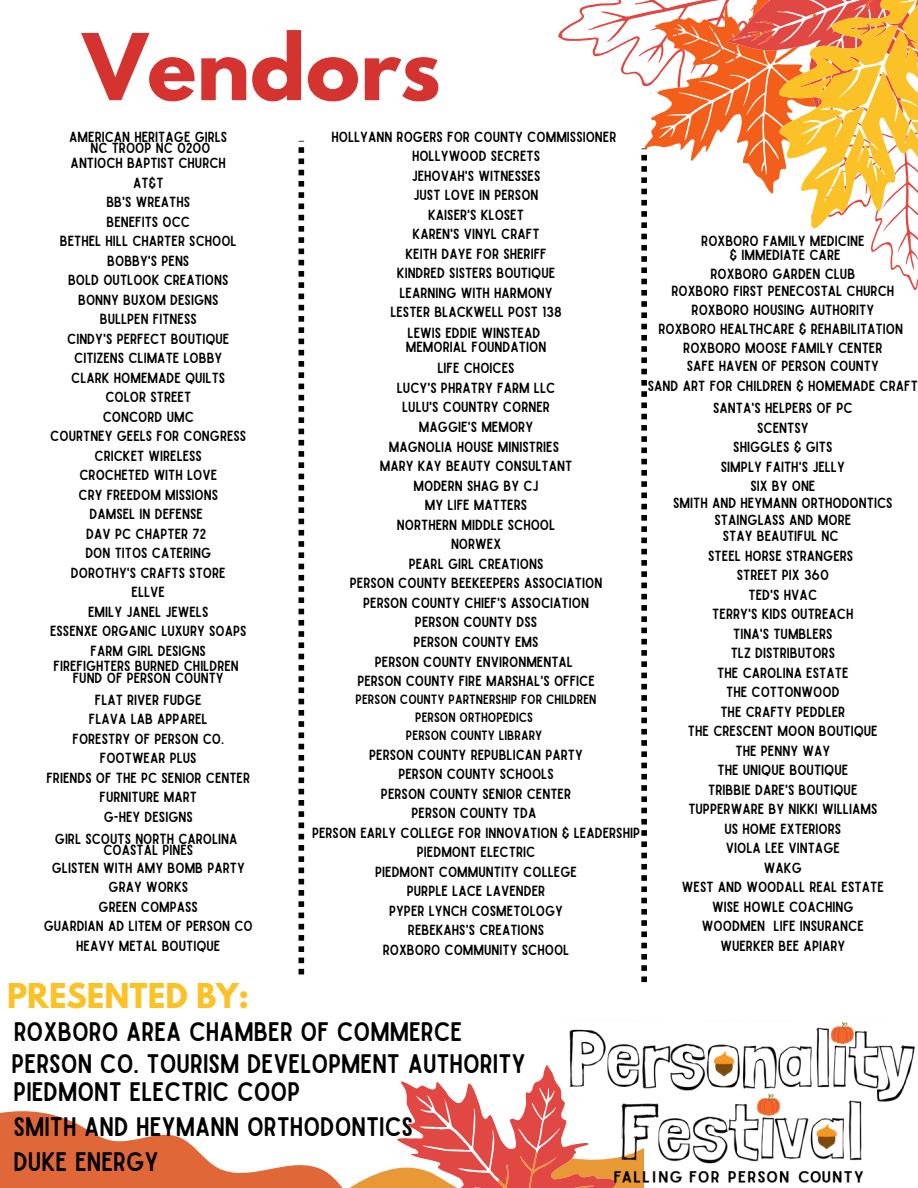
<style>
.page{position:relative;width:918px;height:1188px;background:#fff}
.page>*{position:absolute;margin:0;border:0;box-sizing:border-box;transform-origin:0 0}
.t1{font:700 81.6px "League Spartan";color:#d4332f}
.t2{font:700 30.3px "League Spartan";color:#fbc228}
.t3{font:25.65px/34.8px "Sailors";color:#000}
.t4{font:14.1px/19.5px "Sailors";color:#000;text-align:center}
.t5{font:12.9px/18px "Sailors";color:#000;text-align:center}
</style>
<div class="page">
<svg style="left:0;top:1065px;width:558px;height:123px"></svg>
<img style="left:558px;top:1021px;width:357px;height:167px">
<svg style="left:299px;top:141px;width:5px;height:833px"></svg>
<svg style="left:558px;top:0;width:360px;height:982px"></svg>
<h1 class="t1" style="left:83px;top:27px;width:359px">Vendors</h1>
<p class="t4" style="left:69px;top:131px;width:160px;line-height:11.2px">AMERICAN HERITAGE GIRLS<br>NC TROOP NC 0200</p>
<p class="t4" style="left:50px;top:154px;width:198px">ANTIOCH BAPTIST CHURCH<br>AT&amp;T<br>BB'S WREATHS<br>BENEFITS OCC<br>BETHEL HILL CHARTER SCHOOL<br>BOBBY'S PENS<br>BOLD OUTLOOK CREATIONS<br>BONNY BUXOM DESIGNS<br>BULLPEN FITNESS<br>CINDY'S PERFECT BOUTIQUE<br>CITIZENS CLIMATE LOBBY<br>CLARK HOMEMADE QUILTS<br>COLOR STREET<br>CONCORD UMC<br>COURTNEY GEELS FOR CONGRESS<br>CRICKET WIRELESS<br>CROCHETED WITH LOVE<br>CRY FREEDOM MISSIONS<br>DAMSEL IN DEFENSE<br>DAV PC CHAPTER 72<br>DON TITOS CATERING<br>DOROTHY'S CRAFTS STORE<br>ELLVE<br>EMILY JANEL JEWELS<br>ESSENXE ORGANIC LUXURY SOAPS<br>FARM GIRL DESIGNS</p>
<p class="t4" style="left:54px;top:661px;width:187px;line-height:11.7px">FIREFIGHTERS BURNED CHILDREN<br>FUND OF PERSON COUNTY</p>
<p class="t4" style="left:46px;top:690px;width:205px">FLAT RIVER FUDGE<br>FLAVA LAB APPAREL<br>FORESTRY OF PERSON CO.<br>FOOTWEAR PLUS<br>FRIENDS OF THE PC SENIOR CENTER<br>FURNITURE MART<br>G-HEY DESIGNS</p>
<p class="t4" style="left:55px;top:833px;width:184px;line-height:11.7px">GIRL SCOUTS NORTH CAROLINA<br>COASTAL PINES</p>
<p class="t4" style="left:44px;top:859px;width:211px">GLISTEN WITH AMY BOMB PARTY<br>GRAY WORKS<br>GREEN COMPASS<br>GUARDIAN AD LITEM OF PERSON CO<br>HEAVY METAL BOUTIQUE</p>
<p class="t4" style="left:331px;top:127px;width:287px">HOLLYANN ROGERS FOR COUNTY COMMISSIONER<br>HOLLYWOOD SECRETS<br>JEHOVAH'S WITNESSES<br>JUST LOVE IN PERSON<br>KAISER'S KLOSET<br>KAREN'S VINYL CRAFT<br>KEITH DAYE FOR SHERIFF<br>KINDRED SISTERS BOUTIQUE<br>LEARNING WITH HARMONY<br>LESTER BLACKWELL POST 138<br>LEWIS EDDIE WINSTEAD</p>
<p class="t4" style="left:406px;top:337px;width:142px;line-height:21.5px">MEMORIAL FOUNDATION<br>LIFE CHOICES</p>
<p class="t4" style="left:350px;top:379px;width:254px">LUCY'S PHRATRY FARM LLC<br>LULU'S COUNTRY CORNER<br>MAGGIE'S MEMORY<br>MAGNOLIA HOUSE MINISTRIES<br>MARY KAY BEAUTY CONSULTANT<br>MODERN SHAG BY CJ<br>MY LIFE MATTERS<br>NORTHERN MIDDLE SCHOOL<br>NORWEX<br>PEARL GIRL CREATIONS<br>PERSON COUNTY BEEKEEPERS ASSOCIATION<br>PERSON COUNTY CHIEF'S ASSOCIATION<br>PERSON COUNTY DSS<br>PERSON COUNTY EMS<br>PERSON COUNTY ENVIRONMENTAL<br>PERSON COUNTY FIRE MARSHAL'S OFFICE</p>
<p class="t5" style="left:356px;top:691px;width:243px">PERSON COUNTY PARTNERSHIP FOR CHILDREN<br>PERSON ORTHOPEDICS<br>PERSON COUNTY LIBRARY</p>
<p class="t4" style="left:312px;top:745px;width:330px">PERSON COUNTY REPUBLICAN PARTY<br>PERSON COUNTY SCHOOLS<br>PERSON COUNTY SENIOR CENTER<br>PERSON COUNTY TDA<br>PERSON EARLY COLLEGE FOR INNOVATION &amp; LEADERSHIP<br>PIEDMONT ELECTRIC<br>PIEDMONT COMMUNTITY COLLEGE<br>PURPLE LACE LAVENDER<br>PYPER LYNCH COSMETOLOGY<br>REBEKAHS'S CREATIONS<br>ROXBORO COMMUNITY SCHOOL</p>
<p class="t4" style="left:701px;top:235px;width:165px;line-height:13.8px">ROXBORO FAMILY MEDICINE &amp; IMMEDIATE CARE</p>
<p class="t4" style="left:671px;top:265px;width:224px;line-height:17.4px">ROXBORO GARDEN CLUB<br>ROXBORO FIRST PENECOSTAL CHURCH</p>
<p class="t4" style="left:648px;top:301px;width:272px;line-height:18.9px">ROXBORO HOUSING AUTHORITY<br>ROXBORO HEALTHCARE &amp; REHABILITATION<br>ROXBORO MOOSE FAMILY CENTER<br>SAFE HAVEN OF PERSON COUNTY<br>SAND ART FOR CHILDREN &amp; HOMEMADE CRAFT</p>
<p class="t4" style="left:713px;top:399px;width:141px">SANTA'S HELPERS OF PC<br>SCENTSY<br>SHIGGLES &amp; GITS<br>SIMPLY FAITH'S JELLY<br>SIX BY ONE</p>
<p class="t4" style="left:673px;top:494px;width:221px;line-height:17.7px">SMITH AND HEYMANN ORTHODONTICS<br>STAINGLASS AND MORE</p>
<p class="t4" style="left:682px;top:527px;width:203px">STAY BEAUTIFUL NC<br>STEEL HORSE STRANGERS<br>STREET PIX 360<br>TED'S HVAC<br>TERRY'S KIDS OUTREACH<br>TINA'S TUMBLERS<br>TLZ DISTRIBUTORS<br>THE CAROLINA ESTATE<br>THE COTTONWOOD<br>THE CRAFTY PEDDLER<br>THE CRESCENT MOON BOUTIQUE<br>THE PENNY WAY<br>THE UNIQUE BOUTIQUE<br>TRIBBIE DARE'S BOUTIQUE<br>TUPPERWARE BY NIKKI WILLIAMS<br>US HOME EXTERIORS<br>VIOLA LEE VINTAGE<br>WAKG<br>WEST AND WOODALL REAL ESTATE<br>WISE HOWLE COACHING<br>WOODMEN LIFE INSURANCE<br>WUERKER BEE APIARY</p>
<h2 class="t2" style="left:7px;top:981px;width:244px">PRESENTED BY:</h2>
<h3 class="t3" style="left:14px;top:1015px;width:450px">ROXBORO AREA CHAMBER OF COMMERCE</h3>
<h3 class="t3" style="left:12px;top:1048px;width:516px">PERSON CO. TOURISM DEVELOPMENT AUTHORITY</h3>
<h3 class="t3" style="left:14px;top:1075px;width:401px">PIEDMONT ELECTRIC COOP<br>SMITH AND HEYMANN ORTHODONTICS<br>DUKE ENERGY</h3>
</div>
